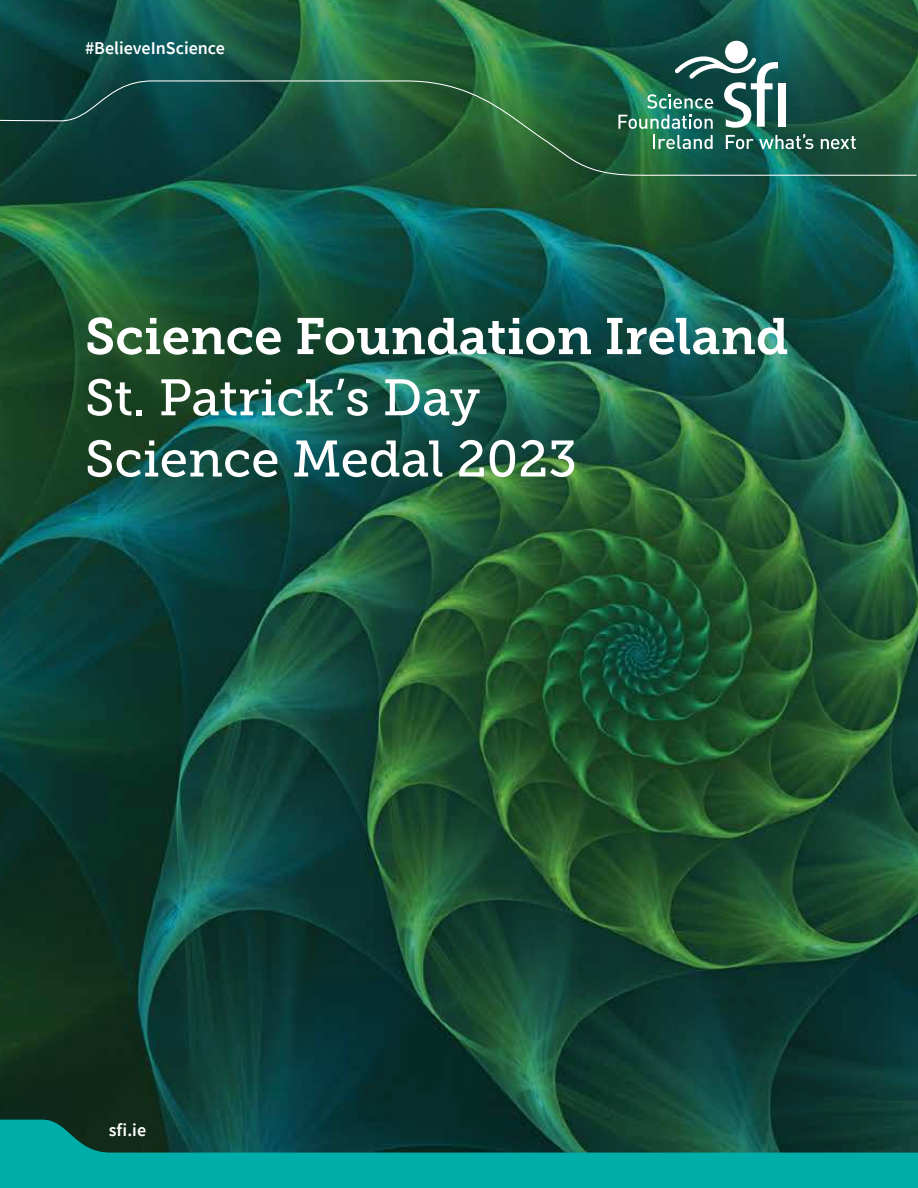
<style>
.page{position:relative;width:918px;height:1188px;background:#fff}
.page>*{position:absolute;margin:0;border:0;box-sizing:border-box;transform-origin:0 0}
.t1{font:51px/61.2px "Museo Slab 500";color:#fff}
.t2{font:51px "Museo Slab 700";color:#fff}
.t3{font:600 18px "Source Sans Pro";color:#fff}
</style>
<div class="page">
<img style="left:0;top:0;width:918px;height:1120px">
<svg style="left:0;top:1120px;width:918px;height:68px;background:#067c76"></svg>
<div style="left:725px;top:41px;width:23px;height:22px;background:#fff;border-radius:50%"></div>
<svg style="left:618px;top:56px;width:195px;height:24px"></svg>
<svg style="left:0;top:80px;width:918px;height:97px;background:#205844"></svg>
<p class="t3" style="left:85px;top:36px;width:141px">#BelieveInScience</p>
<p class="t2" style="left:85px;top:308px;width:705px">Science Foundation Ireland</p>
<p class="t1" style="left:85px;top:367px;width:494px">St. Patrick’s Day<br>Science Medal 2023</p>
<p class="t3" style="left:109px;top:1118px;width:39px">sfi.ie</p>
</div>
